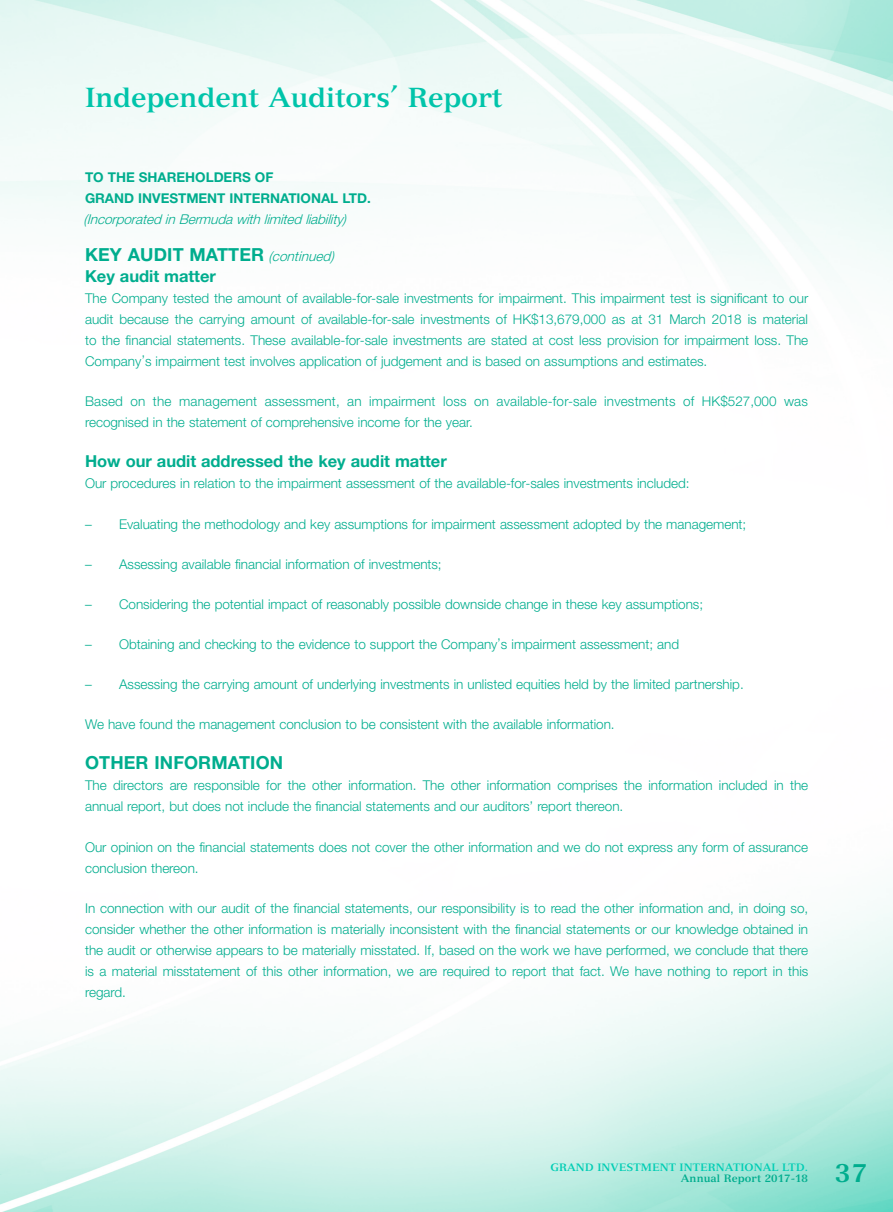
<style>
.page{position:relative;width:893px;height:1212px;background:#fff}
.page>*{position:absolute;margin:0;border:0;box-sizing:border-box;transform-origin:0 0}
.t1{font:700 27px "Versailles LT Std";letter-spacing:-.005em;color:#00c4aa}
.t2{font:700 25.5px "Versailles LT Std";color:#00ad8e}
.t3{font:700 18px "Helvetica Neue LT Std";letter-spacing:.01em;color:#00ad8e}
.t4{font:700 16.5px "Helvetica Neue LT Std";color:#00ad8e}
.t5{font:300 13.5px/21px "Helvetica Neue LT Std";color:#00ad8e}
.t6{font:700 13.5px/21px "Helvetica Neue LT Std";color:#00ad8e}
.t7{font:italic 300 13.5px "Helvetica Neue LT Std";color:#00ad8e}
.t8{font:700 10.5px "Versailles LT Std";letter-spacing:.005em;color:#00cdb4}
.t9{font:700 10.5px "Versailles LT Std";letter-spacing:.005em;color:#00ad8e}
.s1{font-weight:300;font-style:italic;font-size:13.5px}
</style>
<div class="page">
<img style="left:0;top:0;width:893px;height:1212px">
<h1 class="t1" style="left:85px;top:81px;width:419px">Independent Auditors’ Report</h1>
<p class="t6" style="left:85px;top:167px;width:287px">TO THE SHAREHOLDERS OF<br>GRAND INVESTMENT INTERNATIONAL LTD.</p>
<p class="t7" style="left:84px;top:211px;width:264px">(IncorporatedinBermudawithlimitedliability)</p>
<h3 class="t3" style="left:85px;top:244px;width:251px">KEY AUDIT MATTER <span class="s1">(continued)</span></h3>
<p class="t4" style="left:85px;top:266px;width:132px">Key audit matter</p>
<p class="t5" style="left:85px;top:287px;width:725px;text-align:justify">The Company tested the amount of available-for-sale investments for impairment. This impairment test is significant to our audit because the carrying amount of available-for-sale investments of HK$13,679,000 as at 31 March 2018 is material to the financial statements. These available-for-sale investments are stated at cost less provision for impairment loss. The Company’s impairment test involves application of judgement and is based on assumptions and estimates.</p>
<p class="t5" style="left:85px;top:391px;width:724px">Based on the management assessment, an impairment loss on available-for-sale investments of HK$527,000 was recognised in the statement of comprehensive income for the year.</p>
<p class="t4" style="left:85px;top:451px;width:363px">How our audit addressed the key audit matter</p>
<p class="t5" style="left:85px;top:473px;width:606px">Our procedures in relation to the impairment assessment of the available-for-sales investments included:</p>
<p class="t5" style="left:85px;top:513px;width:663px">– Evaluating the methodology and key assumptions for impairment assessment adopted by the management;</p>
<p class="t5" style="left:85px;top:553px;width:358px">– Assessing available financial information of investments;</p>
<p class="t5" style="left:85px;top:593px;width:620px">– Considering the potential impact of reasonably possible downside change in these key assumptions;</p>
<p class="t5" style="left:85px;top:633px;width:596px">– Obtaining and checking to the evidence to support the Company’s impairment assessment; and</p>
<p class="t5" style="left:85px;top:673px;width:660px">– Assessing the carrying amount of underlying investments in unlisted equities held by the limited partnership.</p>
<p class="t5" style="left:85px;top:714px;width:531px">We have found the management conclusion to be consistent with the available information.</p>
<h3 class="t3" style="left:85px;top:752px;width:200px">OTHER INFORMATION</h3>
<p class="t5" style="left:85px;top:775px;width:725px">The directors are responsible for the other information. The other information comprises the information included in the annual report, but does not include the financial statements and our auditors’ report thereon.</p>
<p class="t5" style="left:85px;top:836px;width:725px">Our opinion on the financial statements does not cover the other information and we do not express any form of assurance conclusion thereon.</p>
<p class="t5" style="left:85px;top:897px;width:725px;text-align:justify">In connection with our audit of the financial statements, our responsibility is to read the other information and, in doing so, consider whether the other information is materially inconsistent with the financial statements or our knowledge obtained in the audit or otherwise appears to be materially misstated. If, based on the work we have performed, we conclude that there is a material misstatement of this other information, we are required to report that fact. We have nothing to report in this regard.</p>
<p class="t8" style="left:550px;top:1161px;width:259px">GRAND INVESTMENT INTERNATIONAL LTD.</p>
<p class="t9" style="left:681px;top:1171px;width:129px">Annual Report 2017-18</p>
<h2 class="t2" style="left:835px;top:1157px;width:34px">37</h2>
</div>
